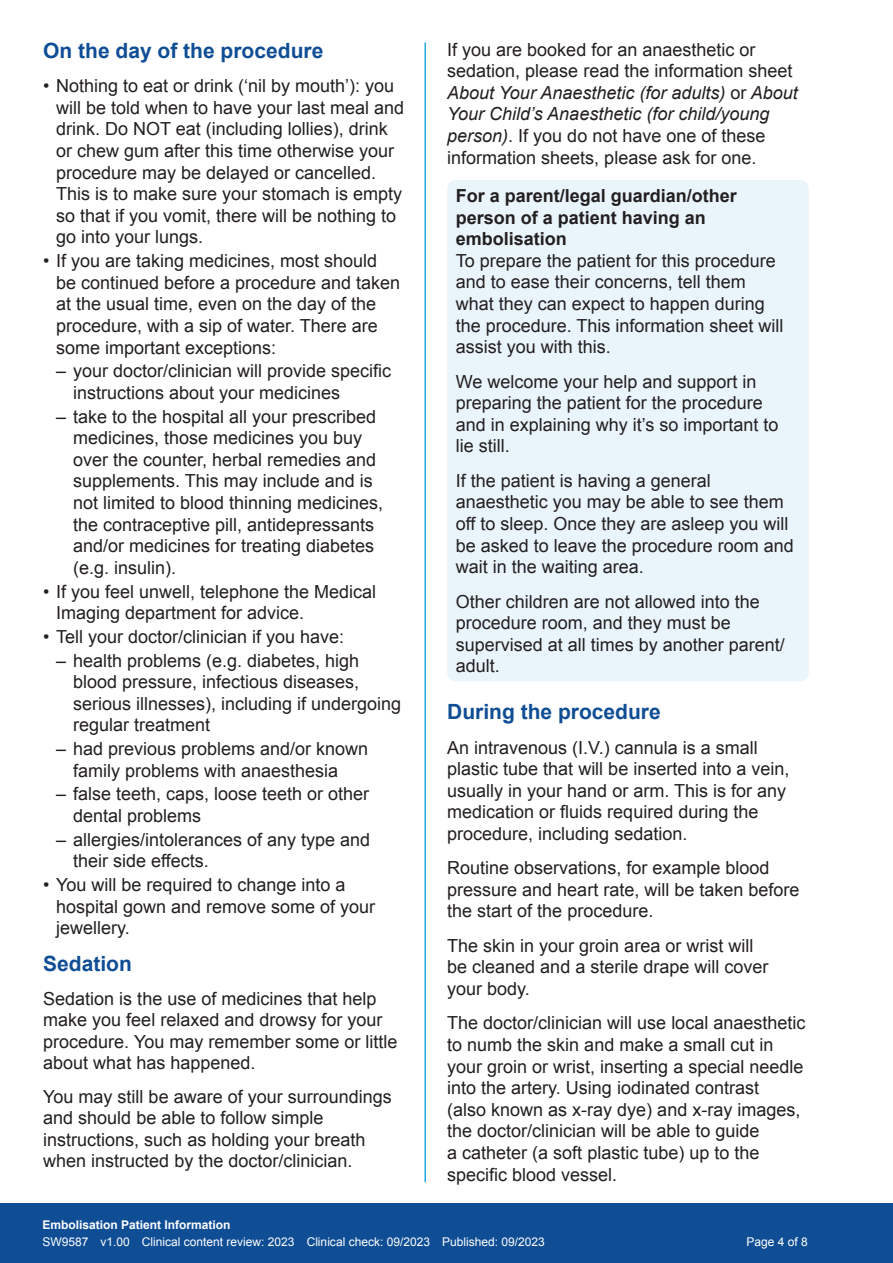
<style>
.page{position:relative;width:893px;height:1263px;background:#fff}
.page>*{position:absolute;margin:0;border:0;box-sizing:border-box;transform-origin:0 0}
.t1{font:700 21px "Arial";color:#0f4d95}
.t2{font:18px/21.6px "Arial";color:#231f20}
.t3{font:700 18px/21.6px "Arial";color:#231f20}
.t4{font:12px "Arial";color:#fff}
.t5{font:700 12px "Arial";color:#fff}
.s1{font-style:italic}
</style>
<div class="page">
<div style="left:0;top:1203px;width:893px;height:60px;background:#0f4d95"></div>
<hr style="left:424px;top:43px;width:2px;height:1139px;background:#24aae1">
<div style="left:447px;top:180px;width:362px;height:501px;background:#eaf4fb;border-radius:9px"></div>
<p class="t1" style="left:43px;top:37px;width:282px">On the day of the procedure</p>
<p class="t2" style="left:56px;top:75px;width:350px;text-indent:-13px">• Nothing to eat or drink (‘nil by mouth’): you will be told when to have your last meal and drink. Do NOT eat (including lollies), drink or chew gum after this time otherwise your procedure may be delayed or cancelled.<br>This is to make sure your stomach is empty so that if you vomit, there will be nothing to go into your lungs.</p>
<p class="t2" style="left:56px;top:250px;width:346px;text-indent:-13px">• If you are taking medicines, most should be continued before a procedure and taken at the usual time, even on the day of the procedure, with a sip of water. There are some important exceptions:</p>
<p class="t2" style="left:73px;top:360px;width:320px;text-indent:-17px">– your doctor/clinician will provide specific instructions about your medicines</p>
<p class="t2" style="left:73px;top:406px;width:312px;text-indent:-17px">– take to the hospital all your prescribed medicines, those medicines you buy over the counter, herbal remedies and supplements. This may include and is not limited to blood thinning medicines, the contraceptive pill, antidepressants and/or medicines for treating diabetes (e.g. insulin).</p>
<p class="t2" style="left:56px;top:581px;width:322px;text-indent:-13px">• If you feel unwell, telephone the Medical<br>Imaging department for advice.</p>
<p class="t2" style="left:43px;top:626px;width:302px">• Tell your doctor/clinician if you have:</p>
<p class="t2" style="left:73px;top:650px;width:330px;text-indent:-17px">– health problems (e.g. diabetes, high blood pressure, infectious diseases, serious illnesses), including if undergoing regular treatment</p>
<p class="t2" style="left:73px;top:738px;width:297px;text-indent:-17px">– had previous problems and/or known family problems with anaesthesia</p>
<p class="t2" style="left:73px;top:783px;width:298px;text-indent:-17px">– false teeth, caps, loose teeth or other dental problems</p>
<p class="t2" style="left:73px;top:829px;width:299px;text-indent:-17px">– allergies/intolerances of any type and their side effects.</p>
<p class="t2" style="left:56px;top:874px;width:321px;text-indent:-13px">• You will be required to change into a hospital gown and remove some of your jewellery.</p>
<p class="t1" style="left:43px;top:950px;width:90px">Sedation</p>
<p class="t2" style="left:43px;top:987px;width:356px">Sedation is the use of medicines that help make you feel relaxed and drowsy for your procedure. You may remember some or little about what has happened.</p>
<p class="t2" style="left:43px;top:1086px;width:350px">You may still be aware of your surroundings and should be able to follow simple instructions, such as holding your breath when instructed by the doctor/clinician.</p>
<p class="t2" style="left:447px;top:39px;width:352px">If you are booked for an anaesthetic or sedation, please read the information sheet <span class="s1">About Your Anaesthetic (for adults)</span> or <span class="s1">About Your Child’s Anaesthetic (for child/young person)</span>. If you do not have one of these information sheets, please ask for one.</p>
<p class="t3" style="left:456px;top:185px;width:283px">For a parent/legal guardian/other person of a patient having an embolisation</p>
<p class="t2" style="left:456px;top:250px;width:329px">To prepare the patient for this procedure and to ease their concerns, tell them what they can expect to happen during the procedure. This information sheet will assist you with this.</p>
<p class="t2" style="left:456px;top:371px;width:324px">We welcome your help and support in preparing the patient for the procedure and in explaining why it’s so important to lie still.</p>
<p class="t2" style="left:456px;top:470px;width:340px">If the patient is having a general anaesthetic you may be able to see them off to sleep. Once they are asleep you will be asked to leave the procedure room and wait in the waiting area.</p>
<p class="t2" style="left:456px;top:591px;width:331px">Other children are not allowed into the procedure room, and they must be supervised at all times by another parent/ adult.</p>
<p class="t1" style="left:447px;top:698px;width:215px">During the procedure</p>
<p class="t2" style="left:447px;top:736px;width:344px">An intravenous (I.V.) cannula is a small plastic tube that will be inserted into a vein, usually in your hand or arm. This is for any medication or fluids required during the procedure, including sedation.</p>
<p class="t2" style="left:447px;top:857px;width:354px">Routine observations, for example blood pressure and heart rate, will be taken before the start of the procedure.</p>
<p class="t2" style="left:447px;top:935px;width:323px">The skin in your groin area or wrist will be cleaned and a sterile drape will cover your body.</p>
<p class="t2" style="left:447px;top:1012px;width:360px">The doctor/clinician will use local anaesthetic to numb the skin and make a small cut in your groin or wrist, inserting a special needle into the artery. Using iodinated contrast<br>(also known as x-ray dye) and x-ray images, the doctor/clinician will be able to guide<br>a catheter (a soft plastic tube) up to the specific blood vessel.</p>
<p class="t5" style="left:43px;top:1217px;width:190px">Embolisation Patient Information</p>
<p class="t4" style="left:43px;top:1234px;width:504px">SW9587 v1.00 Clinical content review: 2023 Clinical check: 09/2023 Published: 09/2023</p>
<p class="t4" style="left:746px;top:1234px;width:63px">Page 4 of 8</p>
</div>
